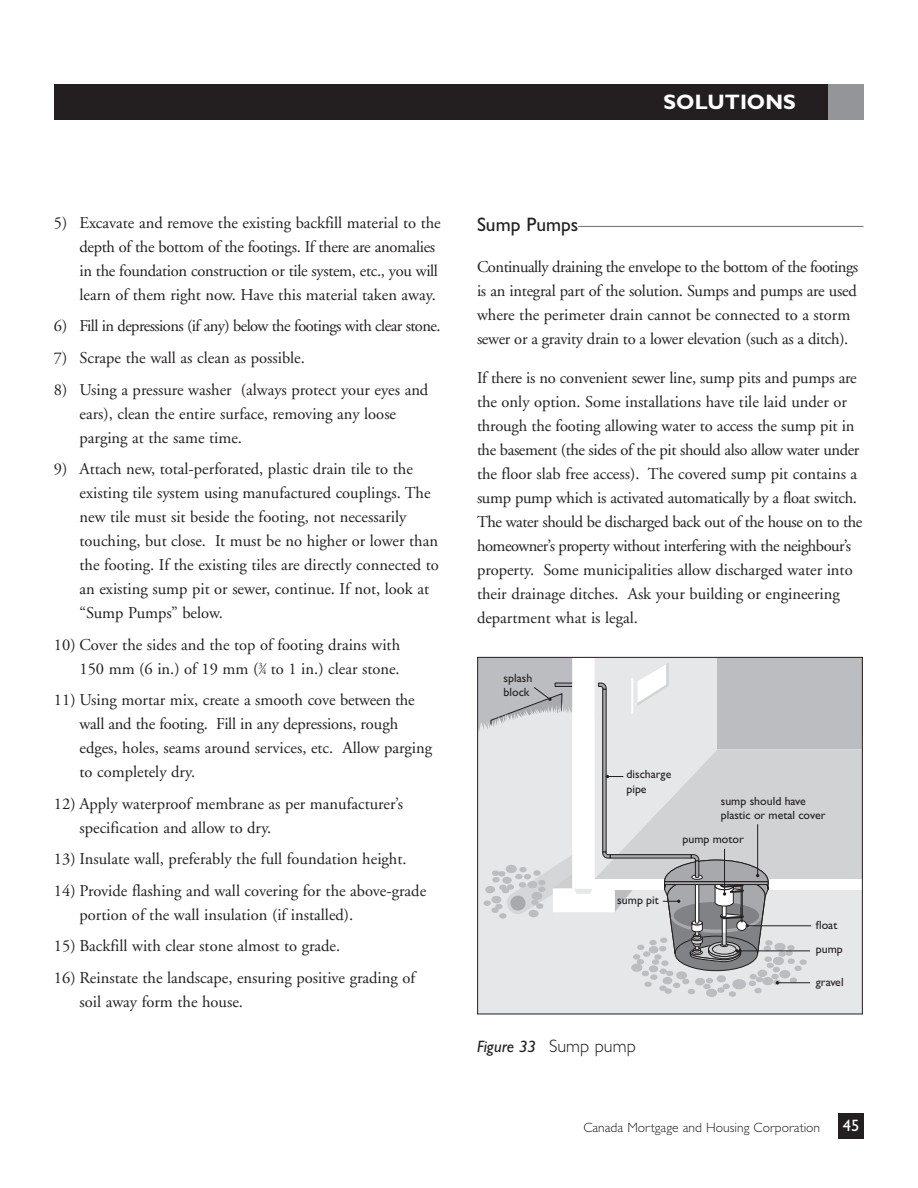
<style>
.page{position:relative;width:918px;height:1188px;background:#fff}
.page>*{position:absolute;margin:0;border:0;box-sizing:border-box;transform-origin:0 0}
.t1{font:700 21px "Gill Sans Std";color:#fff}
.t2{font:16.5px/24px "Adobe Garamond";color:#231f20}
.t3{font:16.5px/24px "Adobe Garamond";letter-spacing:-.02em;color:#231f20}
.t4{font:16.5px "Adobe Garamond";letter-spacing:-.035em;color:#231f20}
.t5{font:italic 16.5px "Gill Sans Std";color:#231f20}
.t6{font:16.5px "Gill Sans Std";color:#fff}
.t7{font:300 13.5px "Gill Sans Std";color:#231f20}
.t8{font:12.6px "Gill Sans Std";color:#231f20}
.t9{font:11.85px/14.2px "Gill Sans Std";color:#231f20}
.s1{font-size:8.25px}
.s2{font-size:19.5px}
.s3{font-weight:300;font-style:normal;font-size:18px}
</style>
<div class="page">
<div style="left:838px;top:1113px;width:26px;height:25px;background:#231f20"></div>
<div style="left:54px;top:84px;width:810px;height:36px;background:#231f20"></div>
<div style="left:828px;top:84px;width:36px;height:36px;background:#939598"></div>
<svg style="left:479px;top:659px;width:382px;height:353px;background:#d4d5d7"></svg>
<div style="left:477px;top:657px;width:386px;height:357px;border:1px solid #231f20"></div>
<p class="t1" style="left:664px;top:95px;width:134px">SOLUTIONS</p>
<p class="t3" style="left:79px;top:212px;width:363px;text-indent:-26px">5) Excavate and remove the existing backfill material to the depth of the bottom of the footings. If there are anomalies in the foundation construction or tile system, etc., you will learn of them right now. Have this material taken away.</p>
<p class="t4" style="left:54px;top:320px;width:388px">6) Fill in depressions (if any) below the footings with clear stone.</p>
<p class="t2" style="left:54px;top:347px;width:252px">7) Scrape the wall as clean as possible.</p>
<p class="t2" style="left:79px;top:379px;width:350px;text-indent:-26px">8) Using a pressure washer (always protect your eyes and ears), clean the entire surface, removing any loose parging at the same time.</p>
<p class="t2" style="left:79px;top:458px;width:361px;text-indent:-26px">9) Attach new, total-perforated, plastic drain tile to the existing tile system using manufactured couplings. The new tile must sit beside the footing, not necessarily touching, but close. It must be no higher or lower than the footing. If the existing tiles are directly connected to an existing sump pit or sewer, continue. If not, look at “Sump Pumps” below.</p>
<p class="t2" style="left:54px;top:634px;width:348px;text-align:right">10) Cover the sides and the top of footing drains with<br>150 mm (6 in.) of 19 mm (<sup>3</sup>⁄<span class="s1">4</span> to 1 in.) clear stone.</p>
<p class="t2" style="left:79px;top:690px;width:354px;text-indent:-26px">11) Using mortar mix, create a smooth cove between the wall and the footing. Fill in any depressions, rough edges, holes, seams around services, etc. Allow parging to completely dry.</p>
<p class="t2" style="left:79px;top:793px;width:325px;text-indent:-26px">12) Apply waterproof membrane as per manufacturer’s specification and allow to dry.</p>
<p class="t2" style="left:54px;top:849px;width:354px">13) Insulate wall, preferably the full foundation height.</p>
<p class="t2" style="left:79px;top:880px;width:348px;text-indent:-26px">14) Provide flashing and wall covering for the above-grade portion of the wall insulation (if installed).</p>
<p class="t2" style="left:54px;top:936px;width:288px">15) Backfill with clear stone almost to grade.</p>
<p class="t2" style="left:79px;top:967px;width:337px;text-indent:-26px">16) Reinstate the landscape, ensuring positive grading of soil away form the house.</p>
<p class="t9" style="left:816px;top:976px;width:29px">gravel</p>
<p class="t8" style="left:477px;top:216px;width:388px"><span class="s2">Sump Pumps</span>_____________________________________________</p>
<p class="t3" style="left:477px;top:256px;width:383px">Continually draining the envelope to the bottom of the footings is an integral part of the solution. Sumps and pumps are used where the perimeter drain cannot be connected to a storm sewer or a gravity drain to a lower elevation (such as a ditch).</p>
<p class="t2" style="left:477px;top:367px;width:387px">If there is no convenient sewer line, sump pits and pumps are the only option. Some installations have tile laid under or through the footing allowing water to access the sump pit in the basement (the sides of the pit should also allow water under the floor slab free access). The covered sump pit contains a sump pump which is activated automatically by a float switch.<br>The water should be discharged back out of the house on to the homeowner’s property without interfering with the neighbour’s property. Some municipalities allow discharged water into their drainage ditches. Ask your building or engineering department what is legal.</p>
<p class="t9" style="left:504px;top:672px;width:30px">splash block</p>
<p class="t9" style="left:627px;top:769px;width:46px">discharge pipe</p>
<p class="t9" style="left:721px;top:795px;width:106px">sump should have plastic or metal cover</p>
<p class="t9" style="left:683px;top:834px;width:63px">pump motor</p>
<p class="t9" style="left:617px;top:894px;width:43px">sump pit</p>
<p class="t9" style="left:816px;top:914px;width:28px;line-height:23.7px">float pump</p>
<p class="t5" style="left:477px;top:1036px;width:160px">Figure 33 <span class="s3">Sump pump</span></p>
<p class="t7" style="left:583px;top:1123px;width:238px">Canada Mortgage and Housing Corporation</p>
<p class="t6" style="left:843px;top:1120px;width:18px">45</p>
</div>
